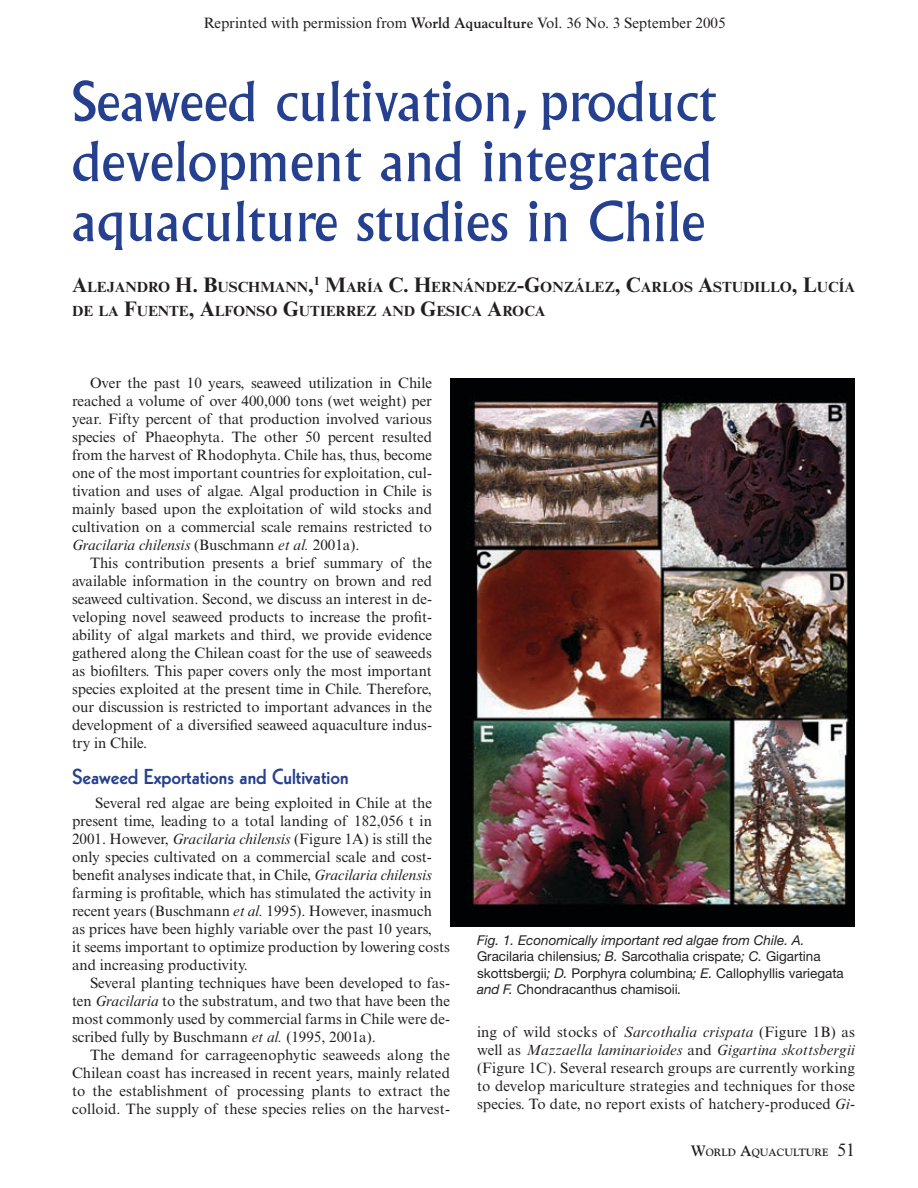
<style>
.page{position:relative;width:918px;height:1188px;background:#fff}
.page>*{position:absolute;margin:0;border:0;box-sizing:border-box;transform-origin:0 0}
.t1{font:54px/60px "Albertus";color:#25408f;text-align:justify}
.t2{font:800 21px "Kabel";color:#25408f}
.t3{font:15px/18px "Times New Roman MT Std";color:#231f20;text-align:justify}
.t4{font:700 14.7px/24px "Times New Roman MT Std";color:#231f20}
.t5{font:13.5px/16.5px "Helvetica Neue";color:#231f20}
.t6{font:700 10.5px "Goudy";color:#231f20}
.s1{font-family:"Goudy";font-weight:700}
.s2{font-size:21px}
.s3{font-style:italic}
.s4{font-size:15px}
.s5{font-family:"Times New Roman MT Std";font-weight:400;font-size:18px}
</style>
<div class="page">
<img style="left:450px;top:378px;width:405px;height:548px">
<p class="t3" style="left:204px;top:14px;width:523px">Reprinted with permission from <span class="s1">World Aquaculture</span> Vol. 36 No. 3 September 2005</p>
<h1 class="t1" style="left:72px;top:72px;width:646px">Seaweed cultivation, product development and integrated aquaculture studies in Chile</h1>
<p class="t4" style="left:72px;top:275px;width:784px"><span class="s2">A</span>LEJANDRO <span class="s2">H. B</span>USCHMANN<span class="s2">,</span><sup>1</sup> <span class="s2">M</span>ARÍA <span class="s2">C. H</span>ERNÁNDEZ<span class="s2">-G</span>ONZÁLEZ<span class="s2">, C</span>ARLOS <span class="s2">A</span>STUDILLO<span class="s2">, L</span>UCÍA<br>DE LA <span class="s2">F</span>UENTE<span class="s2">, A</span>LFONSO <span class="s2">G</span>UTIERREZ AND <span class="s2">G</span>ESICA <span class="s2">A</span>ROCA</p>
<p class="t3" style="left:72px;top:374px;width:362px;text-indent:18px">Over the past 10 years, seaweed utilization in Chile reached a volume of over 400,000 tons (wet weight) per year. Fifty percent of that production involved various species of Phaeophyta. The other 50 percent resulted from the harvest of Rhodophyta. Chile has, thus, become one of the most important countries for exploitation, cul&shy;tivation and uses of algae. Algal production in Chile is mainly based upon the exploitation of wild stocks and cultivation on a commercial scale remains restricted to <span class="s3">Gracilaria chilensis</span> (Buschmann <span class="s3">et al.</span> 2001a).</p>
<p class="t3" style="left:72px;top:554px;width:362px;text-indent:18px">This contribution presents a brief summary of the available information in the country on brown and red seaweed cultivation. Second, we discuss an interest in de&shy;veloping novel seaweed products to increase the profit&shy;ability of algal markets and third, we provide evidence gathered along the Chilean coast for the use of seaweeds as biofilters. This paper covers only the most important species exploited at the present time in Chile. Therefore, our discussion is restricted to important advances in the development of a diversified seaweed aquaculture indus&shy;try in Chile.</p>
<h2 class="t2" style="left:72px;top:765px;width:278px">Seaweed Exportations and Cultivation</h2>
<p class="t3" style="left:72px;top:794px;width:380px;text-align:left;text-indent:23px">Several red algae are being exploited in Chile at the present time, leading to a total landing of 182,056 t in 2001. However, <span class="s3">Gracilaria chilensis</span> (Figure 1A) is still the only species cultivated on a commercial scale and cost&shy;benefit analyses indicate that, in Chile, <span class="s3">Gracilaria chilensis </span>farming is profitable, which has stimulated the activity in recent years (Buschmann <span class="s3">et al.</span> 1995). However, inasmuch<br>as prices have been highly variable over the past 10 years,<br>it seems important to optimize production by lowering costs and increasing productivity.</p>
<p class="t3" style="left:72px;top:974px;width:380px;text-indent:18px">Several planting techniques have been developed to fas&shy;ten <span class="s3">Gracilaria</span> to the substratum, and two that have been the most commonly used by commercial farms in Chile were de&shy;scribed fully by Buschmann <span class="s3">et al.</span> (1995, 2001a).</p>
<p class="t3" style="left:72px;top:1046px;width:380px;text-indent:18px">The demand for carrageenophytic seaweeds along the Chilean coast has increased in recent years, mainly related to the establishment of processing plants to extract the colloid. The supply of these species relies on the harvest-</p>
<p class="t5" style="left:477px;top:931px;width:368px"><span class="s3">Fig. 1. Economically important red algae from Chile. A.<br></span>Gracilaria chilensius<span class="s3">; B.</span> Sarcothalia crispate<span class="s3">; C.</span> Gigartina skottsbergii<span class="s3">; D.</span> Porphyra columbina<span class="s3">; E.</span> Callophyllis variegata <span class="s3">and F.</span> Chondracanthus chamisoii<span class="s3">.</span></p>
<p class="t3" style="left:477px;top:1023px;width:380px">ing of wild stocks of <span class="s3">Sarcothalia crispata</span> (Figure 1B) as well as <span class="s3">Mazzaella laminarioides</span> and <span class="s3">Gigartina skottsbergii </span>(Figure 1C). Several research groups are currently working to develop mariculture strategies and techniques for those species. To date, no report exists of hatchery-produced <span class="s3">Gi-</span></p>
<p class="t6" style="left:691px;top:1146px;width:166px"><span class="s4">W</span>orld <span class="s4">A</span>quaculture <span class="s5">51</span></p>
</div>
